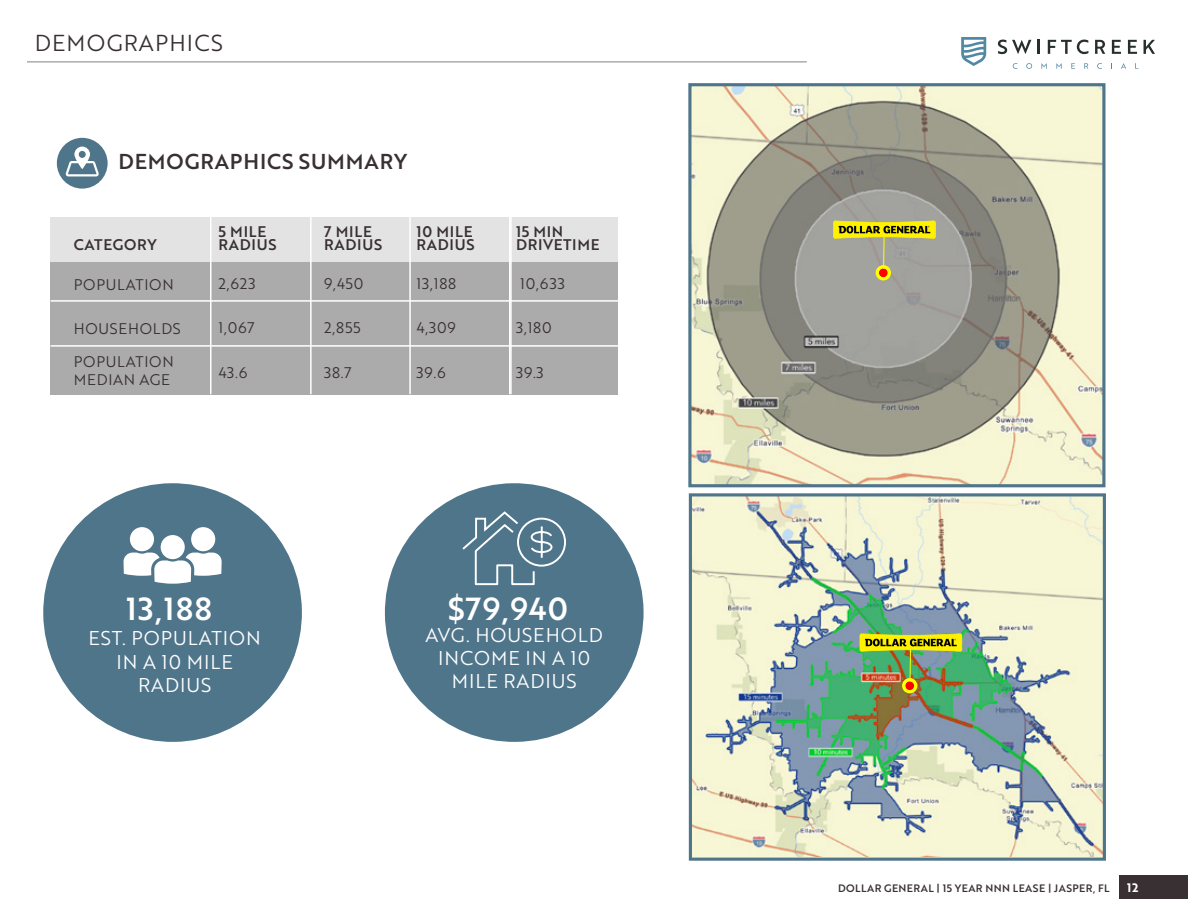
<style>
.page{position:relative;width:1188px;height:918px;background:#fff}
.page>*{position:absolute;margin:0;border:0;box-sizing:border-box;transform-origin:0 0}
.t1{font:31.05px "Brother 1816 Medium";letter-spacing:.05em;color:#fff}
.t2{font:22.5px "Brother 1816 Book";letter-spacing:.05em;color:#383033}
.t3{font:21px "Brother 1816 Medium";letter-spacing:.04em;color:#383033}
.t4{font:19.35px/23.2px "Brother 1816 Book";letter-spacing:.05em;color:#fff;text-align:center}
.t5{font:15px/18px "Brother 1816 Book";letter-spacing:.05em;color:#383033}
.t6{font:15px/13.5px "Brother 1816 Medium";letter-spacing:.05em;color:#383033}
.t7{font:12px "Brother 1816 Bold";color:#fff}
.t8{font:10.5px "Brother 1816 Medium";letter-spacing:.04em;color:#383033}
</style>
<div class="page">
<div style="left:1120px;top:875px;width:68px;height:24px;background:#383033"></div>
<hr style="left:27px;top:61px;width:780px;height:2px;background:#ababab">
<svg style="left:1121px;top:63px;width:5px;height:6px"></svg>
<svg style="left:998px;top:40px;width:33px;height:14px"></svg>
<svg style="left:1038px;top:40px;width:2px;height:14px"></svg>
<svg style="left:1048px;top:40px;width:40px;height:14px"></svg>
<svg style="left:1095px;top:40px;width:10px;height:14px"></svg>
<svg style="left:1112px;top:40px;width:9px;height:14px"></svg>
<svg style="left:1128px;top:40px;width:9px;height:14px"></svg>
<svg style="left:1144px;top:40px;width:11px;height:14px"></svg>
<svg style="left:961px;top:37px;width:25px;height:29px"></svg>
<svg style="left:1013px;top:63px;width:4px;height:6px"></svg>
<svg style="left:1026px;top:63px;width:6px;height:6px"></svg>
<svg style="left:1041px;top:63px;width:6px;height:6px"></svg>
<svg style="left:1056px;top:63px;width:6px;height:6px"></svg>
<svg style="left:1071px;top:63px;width:4px;height:6px"></svg>
<svg style="left:1084px;top:63px;width:4px;height:6px"></svg>
<svg style="left:1097px;top:63px;width:5px;height:6px"></svg>
<img style="left:692px;top:87px;width:409px;height:396px">
<div style="left:688px;top:83px;width:417px;height:404px;border:3px solid #4f758a"></div>
<img style="left:693px;top:497px;width:409px;height:359px">
<div style="left:689px;top:493px;width:417px;height:368px;border:3px solid #4f758a"></div>
<div style="left:51px;top:218px;width:567px;height:176px;background:#ababab"></div>
<div style="left:51px;top:217px;width:567px;height:45px;background:#e3e3e3"></div>
<hr style="left:210px;top:217px;width:1px;height:177px;background:#fff">
<hr style="left:310px;top:217px;width:2px;height:177px;background:#fff">
<hr style="left:409px;top:217px;width:2px;height:177px;background:#fff">
<hr style="left:510px;top:217px;width:2px;height:177px;background:#fff">
<hr style="left:51px;top:300px;width:568px;height:2px;background:#fff">
<hr style="left:51px;top:345px;width:568px;height:2px;background:#fff">
<hr style="left:509px;top:217px;width:1px;height:177px;background:#fff">
<div style="left:57px;top:138px;width:51px;height:51px;background:#4f758a;border-radius:50%"></div>
<svg style="left:66px;top:147px;width:33px;height:29px"></svg>
<svg style="left:384px;top:483px;width:260px;height:259px;fill:#4f758b"></svg>
<svg style="left:460px;top:510px;width:94px;height:76px;background:#648598"></svg>
<div style="left:517px;top:518px;width:49px;height:49px;border:2px solid #fff;border-radius:50%"></div>
<svg style="left:43px;top:483px;width:259px;height:259px;fill:#4f758b"></svg>
<div style="left:191px;top:527px;width:24px;height:24px;background:#fff;border-radius:50%"></div>
<div style="left:130px;top:527px;width:24px;height:24px;background:#fff;border-radius:50%"></div>
<div style="left:161px;top:535px;width:24px;height:24px;background:#fff;border-radius:50%"></div>
<svg style="left:123px;top:553px;width:99px;height:31px"></svg>
<svg style="left:833px;top:221px;width:103px;height:60px;background:#aea96d"></svg>
<img style="left:860px;top:633px;width:102px;height:61px">
<h2 class="t2" style="left:35px;top:26px;width:190px">DEMOGRAPHICS</h2>
<h3 class="t3" style="left:118px;top:145px;width:290px">DEMOGRAPHICS SUMMARY</h3>
<p class="t6" style="left:74px;top:237px;width:85px">CATEGORY</p>
<p class="t5" style="left:74px;top:275px;width:102px">POPULATION</p>
<p class="t5" style="left:74px;top:319px;width:109px">HOUSEHOLDS</p>
<p class="t6" style="left:218px;top:224px;width:60px">5 MILE<br>RADIUS</p>
<p class="t6" style="left:324px;top:224px;width:60px">7 MILE<br>RADIUS</p>
<p class="t6" style="left:416px;top:224px;width:60px">10 MILE<br>RADIUS</p>
<p class="t6" style="left:516px;top:224px;width:85px">15 MIN<br>DRIVETIME</p>
<p class="t5" style="left:218px;top:274px;width:39px">2,623</p>
<p class="t5" style="left:324px;top:274px;width:41px">9,450</p>
<p class="t5" style="left:416px;top:274px;width:41px">13,188</p>
<p class="t5" style="left:520px;top:274px;width:46px">10,633</p>
<p class="t5" style="left:218px;top:318px;width:38px">1,067</p>
<p class="t5" style="left:324px;top:318px;width:38px">2,855</p>
<p class="t5" style="left:416px;top:318px;width:41px">4,309</p>
<p class="t5" style="left:516px;top:318px;width:37px">3,180</p>
<p class="t5" style="left:74px;top:352px;width:102px">POPULATION<br>MEDIAN AGE</p>
<p class="t5" style="left:218px;top:363px;width:31px">43.6</p>
<p class="t5" style="left:324px;top:363px;width:29px">38.7</p>
<p class="t5" style="left:416px;top:363px;width:31px">39.6</p>
<p class="t5" style="left:516px;top:363px;width:29px">39.3</p>
<h1 class="t1" style="left:126px;top:585px;width:87px">13,188</h1>
<p class="t4" style="left:88px;top:626px;width:174px">EST. POPULATION<br>IN A 10 MILE<br>RADIUS</p>
<h1 class="t1" style="left:447px;top:585px;width:123px">$79,940</h1>
<p class="t4" style="left:426px;top:622px;width:179px">AVG. HOUSEHOLD<br>INCOME IN A 10<br>MILE RADIUS</p>
<p class="t8" style="left:838px;top:880px;width:273px">DOLLAR GENERAL | 15 YEAR NNN LEASE | JASPER, FL</p>
<p class="t7" style="left:1127px;top:879px;width:13px">12</p>
</div>
